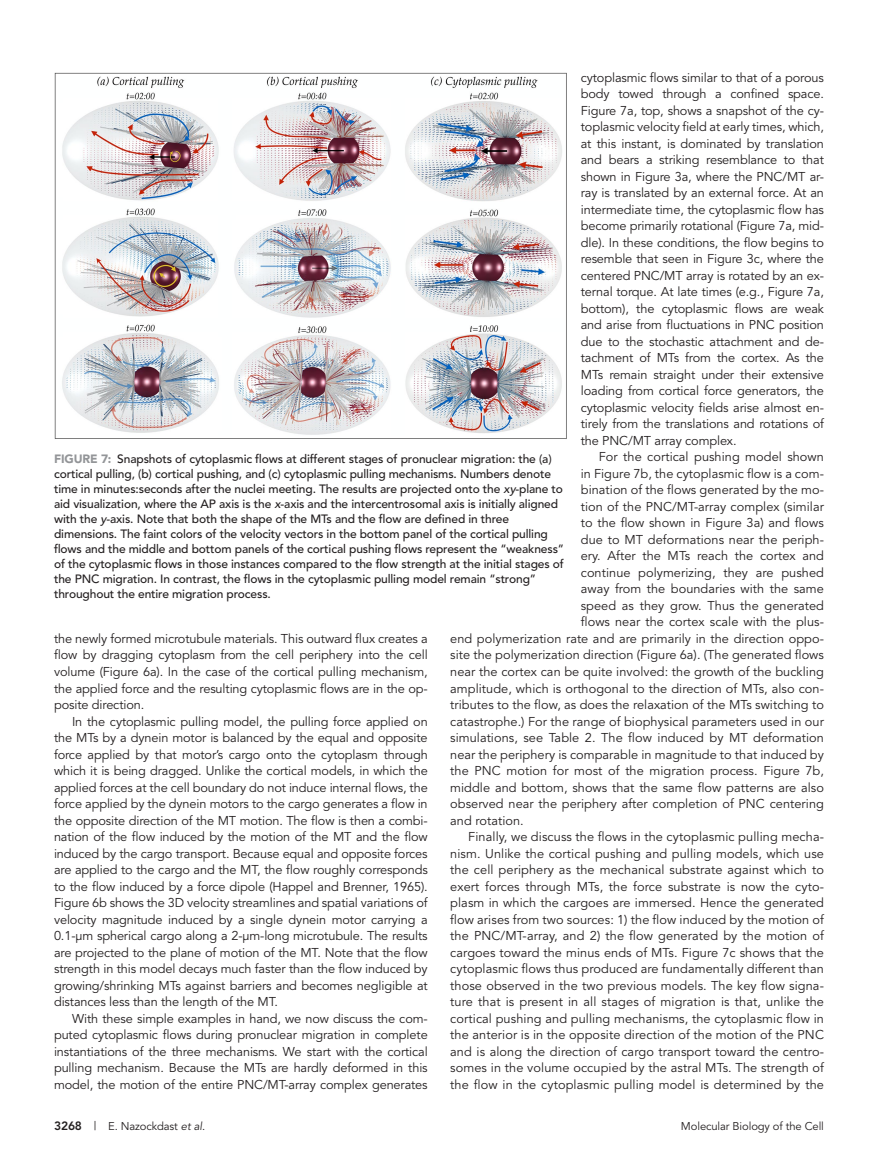
<style>
.page{position:relative;width:878px;height:1175px;background:#fff}
.page>*{position:absolute;margin:0;border:0;box-sizing:border-box;transform-origin:0 0}
.Para{font:12.75px/16.5px "Avenir";letter-spacing:.005em;color:#231f20;text-align:justify}
.FigCaption{font:500 12px/15px "Avenir";letter-spacing:-.01em;color:#231f20}
.t1{font:11.25px "Avenir";letter-spacing:-.01em;color:#231f20}
.s1{font-weight:900;color:#939598}
.s2{font-style:italic}
.s3{font-weight:800;font-size:12px}
.s4{font-size:12px}
</style>
<div class="page">
<img style="left:54px;top:72px;width:513px;height:367px">
<p class="Para" style="left:580px;top:69px;width:245px">cytoplasmic flows similar to that of a porous body towed through a confined space.<br>Figure 7a, top, shows a snapshot of the cy&shy;toplasmic velocity field at early times, which, at this instant, is dominated by translation and bears a striking resemblance to that shown in Figure 3a, where the PNC/MT ar&shy;ray is translated by an external force. At an intermediate time, the cytoplasmic flow has become primarily rotational (Figure 7a, mid&shy;dle). In these conditions, the flow begins to resemble that seen in Figure 3c, where the centered PNC/MT array is rotated by an ex&shy;ternal torque. At late times (e.g., Figure 7a, bottom), the cytoplasmic flows are weak and arise from fluctuations in PNC position due to the stochastic attachment and de&shy;tachment of MTs from the cortex. As the MTs remain straight under their extensive loading from cortical force generators, the cytoplasmic velocity fields arise almost en&shy;tirely from the translations and rotations of the PNC/MT array complex.</p>
<p class="Para" style="left:598px;top:449px;width:226px">For the cortical pushing model shown</p>
<p class="Para" style="left:580px;top:465px;width:245px">in Figure 7b, the cytoplasmic flow is a com-</p>
<p class="Para" style="left:580px;top:482px;width:245px">bination of the flows generated by the mo-</p>
<p class="Para" style="left:580px;top:498px;width:244px">tion of the PNC/MT-array complex (similar</p>
<p class="Para" style="left:580px;top:515px;width:244px">to the flow shown in Figure 3a) and flows</p>
<p class="Para" style="left:580px;top:531px;width:245px">due to MT deformations near the periph-</p>
<p class="Para" style="left:580px;top:548px;width:244px">ery. After the MTs reach the cortex and</p>
<p class="Para" style="left:580px;top:564px;width:245px">continue polymerizing, they are pushed</p>
<p class="Para" style="left:580px;top:581px;width:245px">away from the boundaries with the same</p>
<p class="Para" style="left:580px;top:597px;width:245px">speed as they grow. Thus the generated</p>
<p class="Para" style="left:580px;top:614px;width:244px">flows near the cortex scale with the plus-</p>
<p class="Para" style="left:450px;top:630px;width:375px">end polymerization rate and are primarily in the direction oppo-</p>
<p class="Para" style="left:450px;top:647px;width:375px">site the polymerization direction (Figure 6a). (The generated flows</p>
<p class="Para" style="left:450px;top:663px;width:375px">near the cortex can be quite involved: the growth of the buckling</p>
<p class="Para" style="left:450px;top:680px;width:375px">amplitude, which is orthogonal to the direction of MTs, also con-</p>
<p class="Para" style="left:450px;top:696px;width:375px">tributes to the flow, as does the relaxation of the MTs switching to</p>
<p class="Para" style="left:450px;top:713px;width:375px">catastrophe.) For the range of biophysical parameters used in our</p>
<p class="Para" style="left:450px;top:729px;width:375px">simulations, see Table 2. The flow induced by MT deformation</p>
<p class="Para" style="left:450px;top:746px;width:375px">near the periphery is comparable in magnitude to that induced by</p>
<p class="Para" style="left:450px;top:762px;width:375px">the PNC motion for most of the migration process. Figure 7b,</p>
<p class="Para" style="left:450px;top:779px;width:375px">middle and bottom, shows that the same flow patterns are also</p>
<p class="Para" style="left:450px;top:795px;width:375px">observed near the periphery after completion of PNC centering</p>
<p class="Para" style="left:450px;top:812px;width:75px">and rotation.</p>
<p class="Para" style="left:450px;top:828px;width:375px;text-indent:18px">Finally, we discuss the flows in the cytoplasmic pulling mecha&shy;nism. Unlike the cortical pushing and pulling models, which use the cell periphery as the mechanical substrate against which to exert forces through MTs, the force substrate is now the cyto&shy;plasm in which the cargoes are immersed. Hence the generated flow arises from two sources: 1) the flow induced by the motion of the PNC/MT-array, and 2) the flow generated by the motion of cargoes toward the minus ends of MTs. Figure 7c shows that the cytoplasmic flows thus produced are fundamentally different than those observed in the two previous models. The key flow signa&shy;ture that is present in all stages of migration is that, unlike the cortical pushing and pulling mechanisms, the cytoplasmic flow in the anterior is in the opposite direction of the motion of the PNC and is along the direction of cargo transport toward the centro&shy;somes in the volume occupied by the astral MTs. The strength of the flow in the cytoplasmic pulling model is determined by the</p>
<p class="FigCaption" style="left:54px;top:452px;width:511px"><span class="s1">FIGURE 7:</span> Snapshots of cytoplasmic flows at different stages of pronuclear migration: the (a) cortical pulling, (b) cortical pushing, and (c) cytoplasmic pulling mechanisms. Numbers denote time in minutes:seconds after the nuclei meeting. The results are projected onto the <span class="s2">xy</span>-plane to aid visualization, where the AP axis is the <span class="s2">x</span>-axis and the intercentrosomal axis is initially aligned with the <span class="s2">y</span>-axis. Note that both the shape of the MTs and the flow are defined in three dimensions. The faint colors of the velocity vectors in the bottom panel of the cortical pulling flows and the middle and bottom panels of the cortical pushing flows represent the “weakness” of the cytoplasmic flows in those instances compared to the flow strength at the initial stages of the PNC migration. In contrast, the flows in the cytoplasmic pulling model remain “strong” throughout the entire migration process.</p>
<p class="Para" style="left:54px;top:630px;width:375px">the newly formed microtubule materials. This outward flux creates a flow by dragging cytoplasm from the cell periphery into the cell volume (Figure 6a). In the case of the cortical pulling mechanism, the applied force and the resulting cytoplasmic flows are in the op&shy;posite direction.</p>
<p class="Para" style="left:54px;top:713px;width:375px;text-indent:18px">In the cytoplasmic pulling model, the pulling force applied on the MTs by a dynein motor is balanced by the equal and opposite force applied by that motor’s cargo onto the cytoplasm through which it is being dragged. Unlike the cortical models, in which the applied forces at the cell boundary do not induce internal flows, the force applied by the dynein motors to the cargo generates a flow in the opposite direction of the MT motion. The flow is then a combi&shy;nation of the flow induced by the motion of the MT and the flow induced by the cargo transport. Because equal and opposite forces are applied to the cargo and the MT, the flow roughly corresponds to the flow induced by a force dipole (Happel and Brenner, 1965).<br>Figure 6b shows the 3D velocity streamlines and spatial variations of velocity magnitude induced by a single dynein motor carrying a 0.1-µm spherical cargo along a 2-µm-long microtubule. The results are projected to the plane of motion of the MT. Note that the flow strength in this model decays much faster than the flow induced by growing/shrinking MTs against barriers and becomes negligible at distances less than the length of the MT.</p>
<p class="Para" style="left:54px;top:1010px;width:375px;text-indent:18px">With these simple examples in hand, we now discuss the com&shy;puted cytoplasmic flows during pronuclear migration in complete instantiations of the three mechanisms. We start with the cortical pulling mechanism. Because the MTs are hardly deformed in this model, the motion of the entire PNC/MT-array complex generates</p>
<p class="t1" style="left:54px;top:1119px;width:153px"><span class="s3">3268</span> <span class="s4">|</span> E. Nazockdast <span class="s2">et al</span>.</p>
<p class="t1" style="left:681px;top:1119px;width:144px">Molecular Biology of the Cell</p>
</div>
